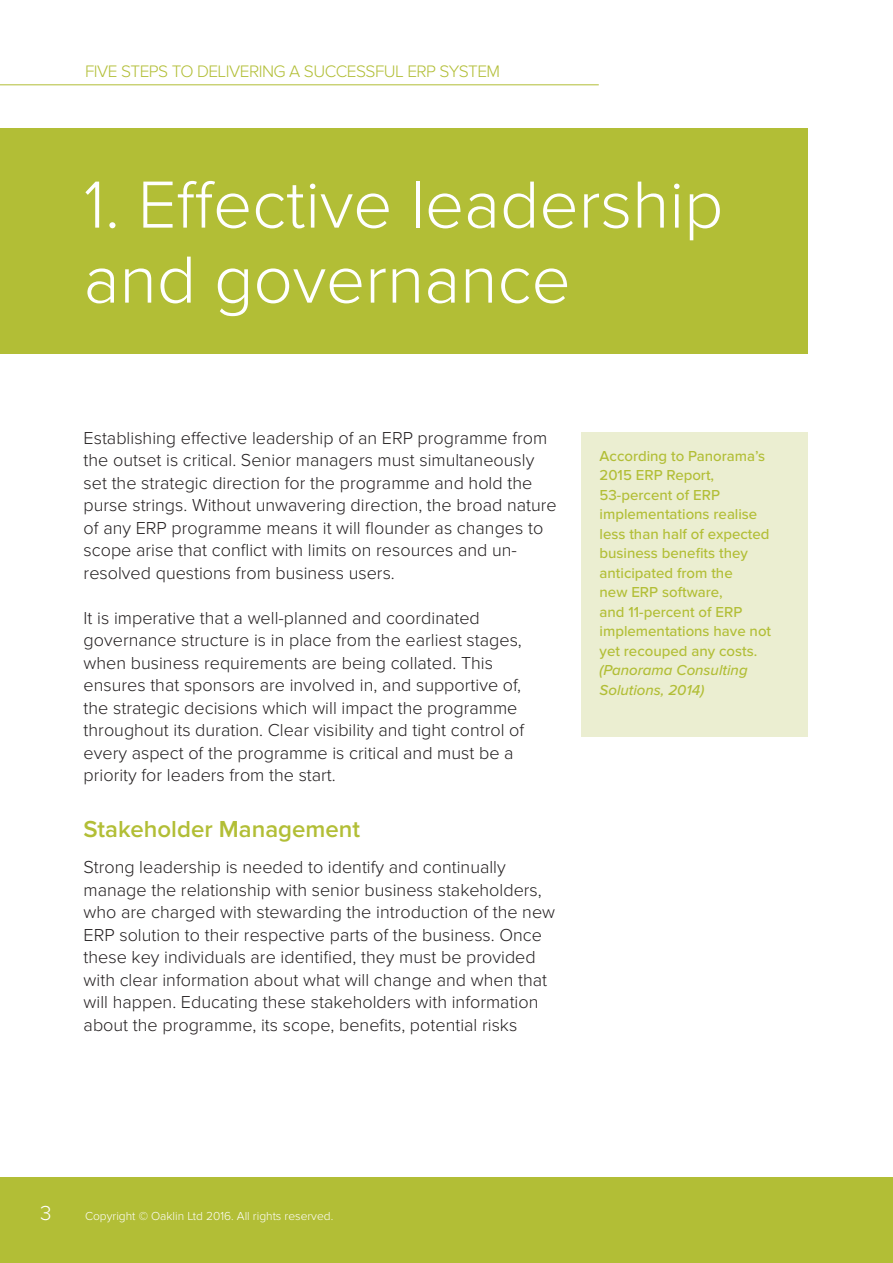
<style>
.page{position:relative;width:893px;height:1263px;background:#fff}
.page>*{position:absolute;margin:0;border:0;box-sizing:border-box;transform-origin:0 0}
.t1{font:300 69px/75px "Proxima Nova";color:#fff}
.t2{font:600 24px "Proxima Nova";color:#b2be36}
.t3{font:300 21px "Proxima Nova";color:#fff}
.t4{font:300 18px/22.5px "Proxima Nova";color:#231f20}
.t5{font:300 17.25px "Proxima Nova";letter-spacing:-.03em;color:#b2be36}
.t6{font:500 15px/19.5px "Proxima Nova";color:#b2be36}
.t7{font:italic 500 15px/19.5px "Proxima Nova";color:#b2be36}
.t8{font:300 12px "Proxima Nova";color:#fff}
</style>
<div class="page">
<div style="left:0;top:1178px;width:893px;height:85px;background:#b2be36"></div>
<div style="left:0;top:129px;width:808px;height:225px;background:#b2be36"></div>
<hr style="left:0;top:85px;width:599px;height:1px;background:#b2be36">
<div style="left:581px;top:432px;width:227px;height:304px;background:#ebeed1"></div>
<p class="t5" style="left:85px;top:62px;width:417px">FIVE STEPS TO DELIVERING A SUCCESSFUL ERP SYSTEM</p>
<h1 class="t1" style="left:84px;top:169px;width:641px">1. Effective leadership and governance</h1>
<p class="t4" style="left:84px;top:427px;width:475px">Establishing effective leadership of an ERP programme from the outset is critical. Senior managers must simultaneously set the strategic direction for the programme and hold the purse strings. Without unwavering direction, the broad nature of any ERP programme means it will flounder as changes to scope arise that conflict with limits on resources and un&shy;resolved questions from business users.</p>
<p class="t4" style="left:84px;top:607px;width:442px">It is imperative that a well-planned and coordinated governance structure is in place from the earliest stages, when business requirements are being collated. This ensures that sponsors are involved in, and supportive of, the strategic decisions which will impact the programme throughout its duration. Clear visibility and tight control of every aspect of the programme is critical and must be a priority for leaders from the start.</p>
<h2 class="t2" style="left:84px;top:815px;width:278px">Stakeholder Management</h2>
<p class="t4" style="left:84px;top:856px;width:473px">Strong leadership is needed to identify and continually manage the relationship with senior business stakeholders, who are charged with stewarding the introduction of the new ERP solution to their respective parts of the business. Once these key individuals are identified, they must be provided with clear information about what will change and when that will happen. Educating these stakeholders with information about the programme, its scope, benefits, potential risks</p>
<p class="t6" style="left:600px;top:447px;width:173px">According to Panorama’s<br>2015 ERP Report,<br>53-percent of ERP implementations realise less than half of expected business benefits they anticipated from the<br>new ERP software,<br>and 11-percent of ERP implementations have not yet recouped any costs.</p>
<p class="t7" style="left:600px;top:661px;width:150px">(Panorama Consulting<br>Solutions, 2014)</p>
<p class="t3" style="left:40px;top:1201px;width:13px">3</p>
<p class="t8" style="left:85px;top:1209px;width:250px">Copyright © Oaklin Ltd 2016. All rights reserved.</p>
</div>
